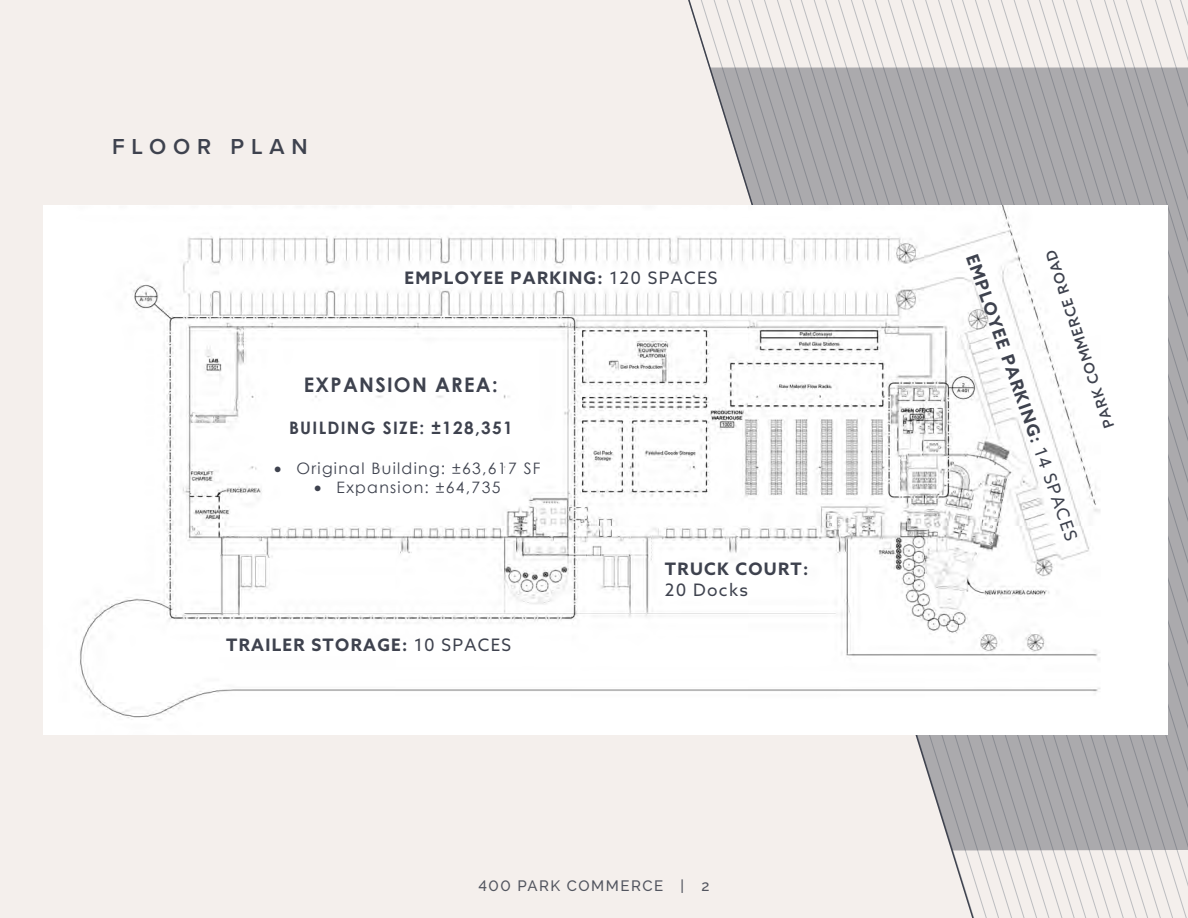
<style>
.page{position:relative;width:1188px;height:918px;background:#f4efec}
.page>*{position:absolute;margin:0;border:0;box-sizing:border-box;transform-origin:0 0}
.t1{font:600 22.5px "Proxima Nova";letter-spacing:.3em;color:#3e424e}
.t2{font:700 20.1px "Century Gothic";letter-spacing:.065em;color:#3e424e}
.t3{font:700 17.25px/20.7px "Azo Sans";letter-spacing:.075em;color:#3e424e}
.t4{font:700 17.25px "Century Gothic";letter-spacing:.075em;color:#3e424e}
.t5{font:15.75px "Century Gothic";letter-spacing:.08em;color:#3e424e}
.t6{font:500 15px "Raleway";letter-spacing:.1em;color:#52555f}
.t7{font:500 14.4px "Azo Sans";color:#3e424e}
.s1{font-weight:400}
.s2{font-style:inherit}
</style>
<div class="page">
<svg style="left:1121px;top:0;width:67px;height:918px"></svg>
<svg style="left:1001px;top:68px;width:187px;height:782px;background:#a8a7aa"></svg>
<svg style="left:668px;top:0;width:333px;height:918px"></svg>
<img style="left:43px;top:206px;width:1124px;height:529px">
<h4 class="t1" style="left:112px;top:129px;width:197px">FLOOR PLAN</h4>
<p class="t3" style="left:404px;top:267px;width:315px">EMPLOYEE PARKING: <span class="s1">120 SPACES</span></p>
<p class="t2" style="left:304px;top:369px;width:195px">EXPANSION AREA:</p>
<p class="t4" style="left:289px;top:415px;width:225px">BUILDING SIZE: ±12<span class="s2">8,351</span></p>
<p class="t5" style="left:274px;top:458px;width:268px">• Original Building: ±63,617 SF</p>
<p class="t5" style="left:314px;top:477px;width:188px">• Expansion: ±64,735</p>
<p class="t3" style="left:226px;top:634px;width:287px">TRAILER STORAGE: <span class="s1">10 SPACES</span></p>
<p class="t3" style="left:665px;top:558px;width:145px">TRUCK COURT:<br><span class="s1">20 Docks</span></p>
<p class="t6" style="left:478px;top:877px;width:233px">400 PARK COMMERCE | 2</p>
<p class="t7" style="left:1101px;top:431px;width:188px;rotate:-109deg">PARK COMMERCE ROAD</p>
<p class="t3" style="left:982px;top:251px;width:304px;rotate:71deg">EMPLOYEE PARKING: <span class="s1">14 SPACES</span></p>
</div>
